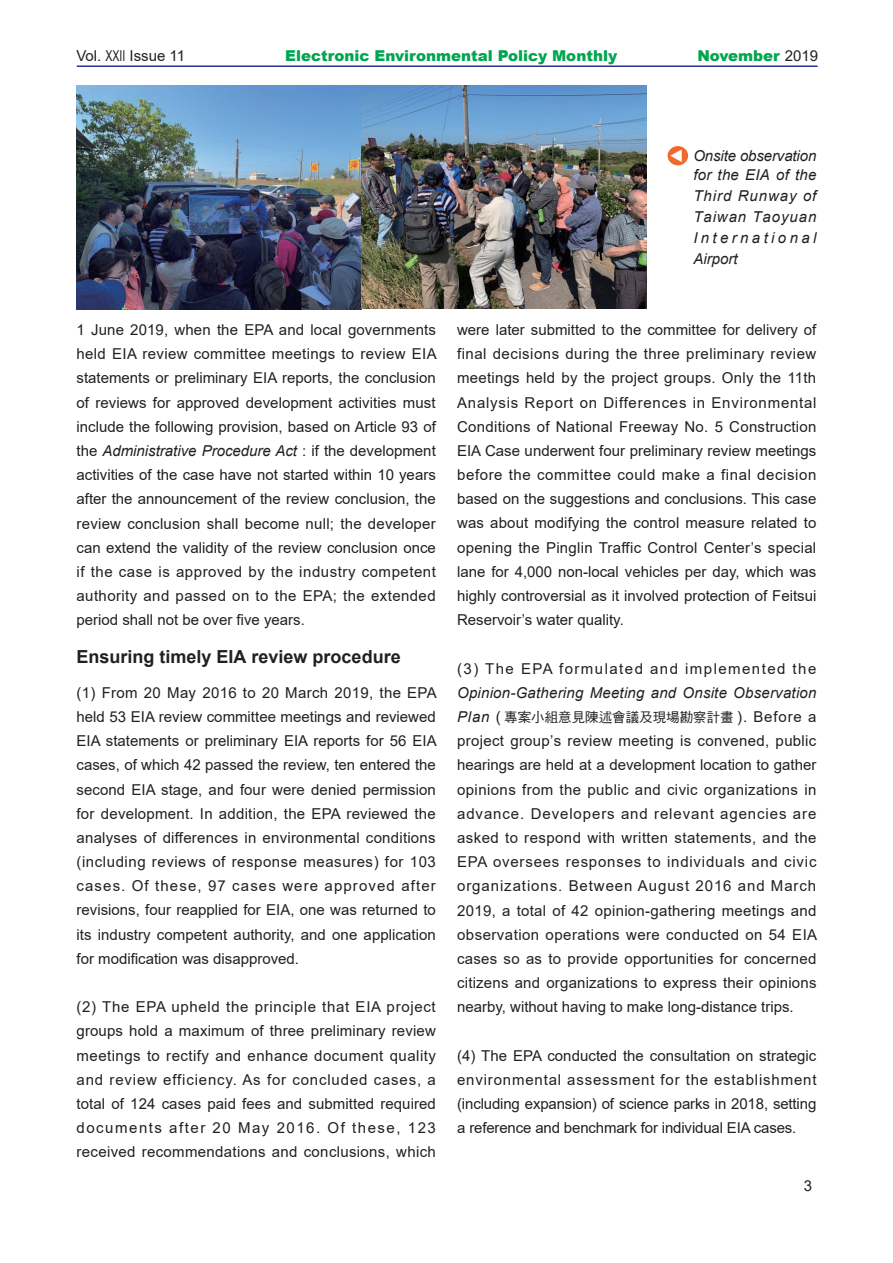
<style>
.page{position:relative;width:893px;height:1263px;background:#fff}
.page>*{position:absolute;margin:0;border:0;box-sizing:border-box;transform-origin:0 0}
.t1{font:700 18px "Arial";color:#231f20}
.t2{font:15px/24.2px "Arial";color:#231f20;text-align:justify}
.t3{font:italic 15px/21px "Arial";letter-spacing:.015em;color:#231f20;text-align:justify}
.t4{font:900 15px "Arial";color:#00a54f}
.t5{font:15px "Arial";letter-spacing:.095em;color:#231f20}
.t6{font:italic 15px/18.9px "Arial";letter-spacing:-.01em;color:#231f20}
.t7{font:13.5px "DF Hei Std W5";color:#231f20}
.s1{font-weight:400;color:#231f20}
.s2{font-style:italic}
.s3{font-family:"Arial";font-style:italic;font-size:15px}
.s4{font-family:"Arial";font-size:15px}
</style>
<div class="page">
<hr style="left:77px;top:65px;width:741px;height:2px;background:#2e3092">
<img style="left:77px;top:85px;width:569px;height:224px">
<div style="left:668px;top:146px;width:20px;height:19px;background:#f2682d;border-radius:50%"></div>
<svg style="left:670px;top:149px;width:12px;height:13px"></svg>
<p class="t2" style="left:76px;top:43px;width:110px">Vol. XXII Issue 11</p>
<p class="t4" style="left:285px;top:44px;width:334px">Electronic Environmental Policy Monthly</p>
<p class="t4" style="left:697px;top:44px;width:122px">November <span class="s1">2019</span></p>
<p class="t6" style="left:693px;top:147px;width:125px">Onsite observation for the EIA of the</p>
<p class="t3" style="left:693px;top:185px;width:125px">Third Runway of Taiwan Taoyuan International Airport</p>
<p class="t2" style="left:77px;top:318px;width:362px">1 June 2019, when the EPA and local governments held EIA review committee meetings to review EIA statements or preliminary EIA reports, the conclusion of reviews for approved development activities must include the following provision, based on Article 93 of the <span class="s2">Administrative Procedure Act</span> : if the development activities of the case have not started within 10 years after the announcement of the review conclusion, the review conclusion shall become null; the developer can extend the validity of the review conclusion once if the case is approved by the industry competent authority and passed on to the EPA; the extended period shall not be over five years.</p>
<p class="t1" style="left:77px;top:644px;width:326px">Ensuring timely EIA review procedure</p>
<p class="t2" style="left:77px;top:680px;width:362px">(1) From 20 May 2016 to 20 March 2019, the EPA held 53 EIA review committee meetings and reviewed EIA statements or preliminary EIA reports for 56 EIA cases, of which 42 passed the review, ten entered the second EIA stage, and four were denied permission for development. In addition, the EPA reviewed the analyses of differences in environmental conditions (including reviews of response measures) for 103 cases. Of these, 97 cases were approved after revisions, four reapplied for EIA, one was returned to its industry competent authority, and one application for modification was disapproved.</p>
<p class="t2" style="left:77px;top:995px;width:361px">(2) The EPA upheld the principle that EIA project groups hold a maximum of three preliminary review meetings to rectify and enhance document quality and review efficiency. As for concluded cases, a total of 124 cases paid fees and submitted required documents after 20 May 2016. Of these, 123 received recommendations and conclusions, which</p>
<p class="t2" style="left:457px;top:318px;width:361px">were later submitted to the committee for delivery of final decisions during the three preliminary review meetings held by the project groups. Only the 11th Analysis Report on Differences in Environmental Conditions of National Freeway No. 5 Construction EIA Case underwent four preliminary review meetings before the committee could make a final decision based on the suggestions and conclusions. This case was about modifying the control measure related to opening the Pinglin Traffic Control Center’s special lane for 4,000 non-local vehicles per day, which was highly controversial as it involved protection of Feitsui Reservoir’s water quality.</p>
<p class="t5" style="left:457px;top:658px;width:361px">(3) The EPA formulated and implemented the</p>
<p class="t3" style="left:457px;top:682px;width:361px">Opinion-Gathering Meeting and Onsite Observation</p>
<p class="t7" style="left:457px;top:709px;width:361px"><span class="s3">Plan</span> <span class="s4">(</span> 專案小組意見陳述會議及現場勘察計畫 <span class="s4">). Before a</span></p>
<p class="t2" style="left:457px;top:729px;width:362px">project group’s review meeting is convened, public hearings are held at a development location to gather opinions from the public and civic organizations in advance. Developers and relevant agencies are asked to respond with written statements, and the EPA oversees responses to individuals and civic organizations. Between August 2016 and March 2019, a total of 42 opinion-gathering meetings and observation operations were conducted on 54 EIA cases so as to provide opportunities for concerned citizens and organizations to express their opinions nearby, without having to make long-distance trips.</p>
<p class="t2" style="left:457px;top:1043px;width:361px">(4) The EPA conducted the consultation on strategic environmental assessment for the establishment (including expansion) of science parks in 2018, setting a reference and benchmark for individual EIA cases.</p>
<p class="t2" style="left:804px;top:1174px;width:10px">3</p>
</div>
